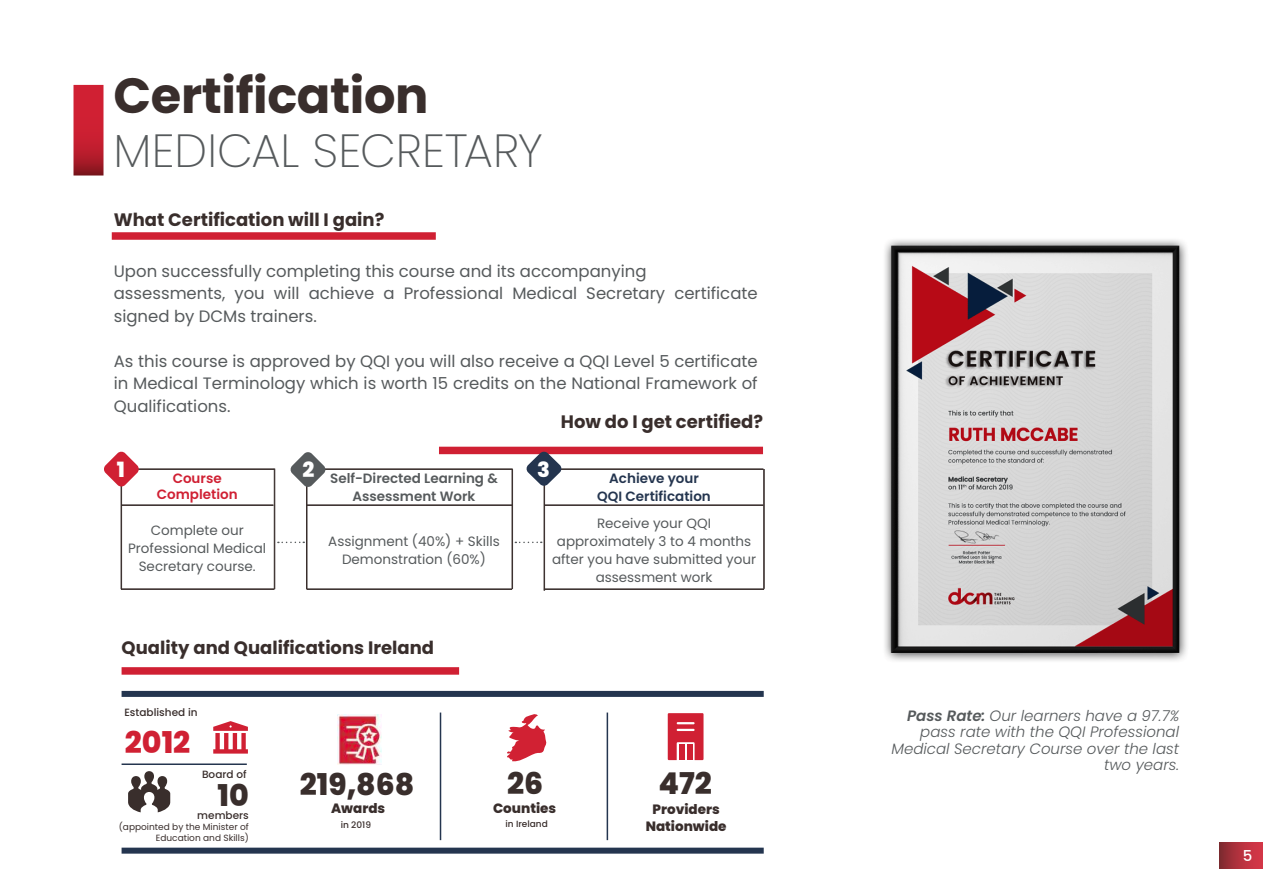
<style>
.page{position:relative;width:1263px;height:893px;background:#fff}
.page>*{position:absolute;margin:0;border:0;box-sizing:border-box;transform-origin:0 0}
.t1{font:700 49.5px "Poppins";letter-spacing:-.01em;color:#392e2c}
.t2{font:200 46.5px "Poppins";color:#565a5c}
.t3{font:800 30px "Poppins";color:#392e2c}
.t4{font:800 30px "Poppins";color:#d02033}
.t5{font:800 21px "Poppins";color:#fff}
.t6{font:700 18px "Poppins";color:#392e2c}
.t7{font:16.5px/22.5px "Poppins";color:#565a5c}
.t8{font:italic 300 15px/16.5px "Poppins";color:#565a5c;text-align:right}
.t9{font:500 15px "Poppins";color:#fff}
.t10{font:13.5px/18px "Poppins";color:#565a5c;text-align:center}
.t11{font:600 13.5px/18px "Poppins";color:#565a5c;text-align:center}
.t12{font:800 13.5px/16.2px "Poppins";color:#392e2c;text-align:center}
.t13{font:600 13.5px/18px "Poppins";color:#24354f;text-align:center}
.t14{font:600 13.5px/16.2px "Poppins";color:#d02033;text-align:center}
.t15{font:500 10.5px "Poppins";color:#392e2c}
.t16{font:9px/10.8px "Poppins";color:#392e2c;text-align:right}
.t17{font:500 9px "Poppins";color:#392e2c}
.s1{font-weight:600}
</style>
<div class="page">
<div style="left:1219px;top:842px;width:44px;height:26px;background:linear-gradient(to right,#852b31,#dc374a)"></div>
<svg style="left:74px;top:85px;width:30px;height:91px;background:#c12233"></svg>
<div style="left:112px;top:232px;width:324px;height:8px;background:#d02033"></div>
<div style="left:439px;top:447px;width:324px;height:7px;background:#d02033"></div>
<hr style="left:307px;top:469px;width:206px;height:1px;background:#392e2c">
<hr style="left:121px;top:469px;width:1px;height:120px;background:#392e2c">
<hr style="left:122px;top:469px;width:152px;height:1px;background:#392e2c">
<hr style="left:307px;top:469px;width:1px;height:120px;background:#392e2c">
<hr style="left:306px;top:469px;width:1px;height:120px;background:#392e2c">
<svg style="left:515px;top:542px;width:27px;height:1px"></svg>
<svg style="left:104px;top:451px;width:35px;height:36px"></svg>
<hr style="left:544px;top:469px;width:1px;height:122px;background:#392e2c">
<hr style="left:512px;top:469px;width:1px;height:120px;background:#392e2c">
<hr style="left:544px;top:469px;width:219px;height:1px;background:#392e2c">
<hr style="left:274px;top:469px;width:1px;height:120px;background:#392e2c">
<svg style="left:526px;top:451px;width:36px;height:35px"></svg>
<svg style="left:278px;top:542px;width:26px;height:1px"></svg>
<hr style="left:307px;top:505px;width:205px;height:1px;background:#392e2c">
<hr style="left:121px;top:505px;width:152px;height:1px;background:#392e2c">
<hr style="left:544px;top:505px;width:219px;height:1px;background:#392e2c">
<hr style="left:544px;top:589px;width:220px;height:1px;background:#392e2c">
<hr style="left:307px;top:589px;width:205px;height:1px;background:#392e2c">
<hr style="left:121px;top:589px;width:153px;height:1px;background:#392e2c">
<svg style="left:290px;top:452px;width:36px;height:35px"></svg>
<hr style="left:764px;top:469px;width:1px;height:120px;background:#392e2c">
<hr style="left:763px;top:469px;width:1px;height:120px;background:#392e2c">
<div style="left:122px;top:667px;width:337px;height:8px;background:#d02033"></div>
<hr style="left:440px;top:712px;width:1px;height:128px;background:#24354f">
<hr style="left:607px;top:712px;width:1px;height:128px;background:#24354f">
<div style="left:122px;top:691px;width:642px;height:6px;background:#24354f"></div>
<div style="left:122px;top:848px;width:642px;height:6px;background:#24354f"></div>
<hr style="left:122px;top:763px;width:125px;height:2px;background:#24354f">
<svg style="left:213px;top:721px;width:35px;height:33px"></svg>
<svg style="left:668px;top:713px;width:35px;height:47px;background:#d63d4e"></svg>
<div style="left:679px;top:744px;width:5px;height:16px;background:#d02033"></div>
<svg style="left:128px;top:771px;width:42px;height:41px"></svg>
<img style="left:338px;top:714px;width:43px;height:50px">
<svg style="left:507px;top:714px;width:40px;height:48px"></svg>
<img style="left:884px;top:239px;width:303px;height:422px">
<h1 class="t1" style="left:114px;top:67px;width:316px">Certification</h1>
<h2 class="t2" style="left:114px;top:124px;width:431px">MEDICAL SECRETARY</h2>
<p class="t6" style="left:114px;top:209px;width:272px">What Certification will I gain?</p>
<p class="t7" style="left:114px;top:260px;width:645px">Upon successfully completing this course and its accompanying assessments, you will achieve a Professional Medical Secretary certificate signed by DCMs trainers.</p>
<p class="t7" style="left:114px;top:350px;width:645px;text-align:justify">As this course is approved by QQI you will also receive a QQI Level 5 certificate in Medical Terminology which is worth 15 credits on the National Framework of Qualifications.</p>
<p class="t6" style="left:561px;top:411px;width:204px">How do I get certified?</p>
<p class="t5" style="left:117px;top:458px;width:10px">1</p>
<p class="t14" style="left:157px;top:470px;width:82px">Course<br>Completion</p>
<p class="t10" style="left:128px;top:521px;width:140px">Complete our<br>Professional Medical<br>Secretary course.</p>
<p class="t5" style="left:302px;top:457px;width:13px">2</p>
<p class="t5" style="left:537px;top:457px;width:14px">3</p>
<p class="t13" style="left:597px;top:469px;width:115px">Achieve your<br>QQI Certification</p>
<p class="t10" style="left:552px;top:514px;width:206px">Receive your QQI approximately 3 to 4 months after you have submitted your assessment work</p>
<p class="t11" style="left:330px;top:470px;width:169px">Self-Directed Learning &amp;<br>Assessment Work</p>
<p class="t10" style="left:328px;top:533px;width:173px">Assignment (40%) + Skills<br>Demonstration (60%)</p>
<p class="t6" style="left:122px;top:637px;width:314px">Quality and Qualifications Ireland</p>
<p class="t15" style="left:124px;top:706px;width:75px">Established in</p>
<h3 class="t4" style="left:125px;top:725px;width:67px">2012</h3>
<p class="t15" style="left:202px;top:768px;width:46px">Board of</p>
<h3 class="t3" style="left:218px;top:778px;width:33px">10</h3>
<p class="t15" style="left:197px;top:809px;width:53px">members</p>
<p class="t16" style="left:119px;top:821px;width:131px">(appointed by the Minister of<br>Education and Skills)</p>
<h3 class="t3" style="left:300px;top:767px;width:116px">219,868</h3>
<p class="t12" style="left:331px;top:800px;width:56px">Awards</p>
<h3 class="t3" style="left:507px;top:766px;width:38px">26</h3>
<p class="t12" style="left:493px;top:800px;width:65px">Counties</p>
<p class="t17" style="left:341px;top:820px;width:32px">in 2019</p>
<p class="t17" style="left:505px;top:819px;width:44px">in Ireland</p>
<h3 class="t3" style="left:658px;top:766px;width:55px">472</h3>
<p class="t12" style="left:646px;top:802px;width:82px">Providers<br>Nationwide</p>
<p class="t8" style="left:891px;top:707px;width:289px"><span class="s1">Pass Rate:</span> Our learners have a 97.7% pass rate with the QQI Professional<br>Medical Secretary Course over the last two years.</p>
<p class="t9" style="left:1243px;top:847px;width:11px">5</p>
</div>
